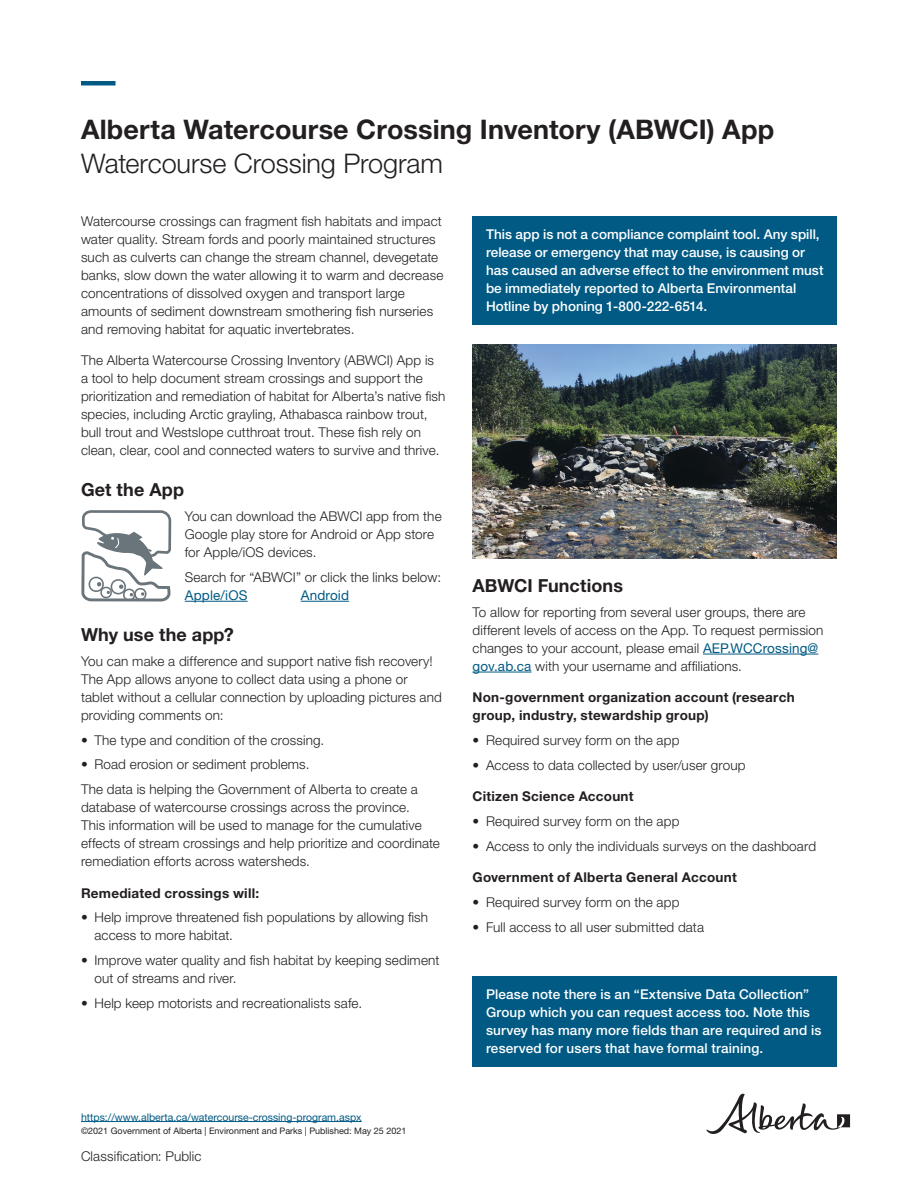
<style>
.page{position:relative;width:918px;height:1188px;background:#fff}
.page>*{position:absolute;margin:0;border:0;box-sizing:border-box;transform-origin:0 0}
.Header_1{font:700 27px "Helvetica Neue LT Std";letter-spacing:.005em;color:#231f20}
.Header_2{font:300 27px "Helvetica Neue LT Std";letter-spacing:-.005em;color:#231f20}
.Subheading_1{font:700 18px "Helvetica Neue LT Std";letter-spacing:.01em;color:#231f20}
.Body_Copy{font:300 13.5px/18px "Helvetica Neue LT Std";letter-spacing:.01em;color:#231f20}
.Pull_Out_box_-_Body{font:500 13.5px/18px "Helvetica Neue LT Std";letter-spacing:.005em;color:#fff}
.Subheading_3{font:700 13.5px/18px "Helvetica Neue LT Std";letter-spacing:.02em;color:#231f20}
.Body_Copy-2{font:13.5px "Helvetica Neue LT Std";letter-spacing:.01em;color:#005a84}
.t1{font:10.5px "Helvetica Neue LT Std";color:#005a84}
.t2{font:9px "Helvetica Neue LT Std";color:#231f20}
.s1{font-weight:400;color:#005a84}
</style>
<div class="page">
<hr style="left:81px;top:1121px;width:281px;height:1px;background:#005a84">
<div style="left:81px;top:81px;width:35px;height:5px;background:#005a84"></div>
<hr style="left:185px;top:601px;width:63px;height:1px;background:#005a84">
<hr style="left:301px;top:601px;width:48px;height:1px;background:#005a84">
<hr style="left:703px;top:654px;width:115px;height:1px;background:#005a84">
<hr style="left:472px;top:672px;width:59px;height:1px;background:#005a84">
<div style="left:472px;top:216px;width:365px;height:109px;background:#005a84"></div>
<svg style="left:81px;top:510px;width:90px;height:92px"></svg>
<img style="left:472px;top:345px;width:365px;height:214px">
<div style="left:472px;top:976px;width:365px;height:90px;background:#005a84"></div>
<svg style="left:706px;top:1093px;width:144px;height:41px"></svg>
<p class="Header_1" style="left:81px;top:112px;width:695px">Alberta Watercourse Crossing Inventory (ABWCI) App</p>
<p class="Header_2" style="left:81px;top:147px;width:363px">Watercourse Crossing Program</p>
<p class="Body_Copy" style="left:81px;top:212px;width:364px">Watercourse crossings can fragment fish habitats and impact water quality. Stream fords and poorly maintained structures such as culverts can change the stream channel, devegetate banks, slow down the water allowing it to warm and decrease concentrations of dissolved oxygen and transport large amounts of sediment downstream smothering fish nurseries and removing habitat for aquatic invertebrates.</p>
<p class="Body_Copy" style="left:81px;top:351px;width:366px">The Alberta Watercourse Crossing Inventory (ABWCI) App is<br>a tool to help document stream crossings and support the prioritization and remediation of habitat for Alberta’s native fish species, including Arctic grayling, Athabasca rainbow trout, bull trout and Westslope cutthroat trout. These fish rely on clean, clear, cool and connected waters to survive and thrive.</p>
<p class="Subheading_1" style="left:81px;top:479px;width:105px">Get the App</p>
<p class="Body_Copy" style="left:185px;top:507px;width:258px">You can download the ABWCI app from the<br>Google play store for Android or App store for Apple/iOS devices.</p>
<p class="Body_Copy" style="left:185px;top:568px;width:258px">Search for “ABWCI” or click the links below:</p>
<p class="Body_Copy-2" style="left:185px;top:587px;width:64px">Apple/iOS</p>
<p class="Body_Copy-2" style="left:301px;top:587px;width:50px">Android</p>
<p class="Subheading_1" style="left:81px;top:624px;width:154px">Why use the app?</p>
<p class="Body_Copy" style="left:81px;top:652px;width:362px">You can make a difference and support native fish recovery!<br>The App allows anyone to collect data using a phone or tablet without a cellular connection by uploading pictures and providing comments on:</p>
<p class="Body_Copy" style="left:81px;top:731px;width:245px">• The type and condition of the crossing.</p>
<p class="Body_Copy" style="left:81px;top:755px;width:230px">• Road erosion or sediment problems.</p>
<p class="Body_Copy" style="left:81px;top:780px;width:360px">The data is helping the Government of Alberta to create a database of watercourse crossings across the province.<br>This information will be used to manage for the cumulative effects of stream crossings and help prioritize and coordinate remediation efforts across watersheds.</p>
<p class="Subheading_3" style="left:81px;top:884px;width:180px">Remediated crossings will:</p>
<p class="Body_Copy" style="left:94px;top:908px;width:335px;text-indent:-14px">• Help improve threatened fish populations by allowing fish access to more habitat.</p>
<p class="Body_Copy" style="left:94px;top:951px;width:347px;text-indent:-14px">• Improve water quality and fish habitat by keeping sediment out of streams and river.</p>
<p class="Body_Copy" style="left:81px;top:994px;width:283px">• Help keep motorists and recreationalists safe.</p>
<p class="Pull_Out_box_-_Body" style="left:486px;top:225px;width:339px">This app is not a compliance complaint tool. Any spill, release or emergency that may cause, is causing or has caused an adverse effect to the environment must be immediately reported to Alberta Environmental Hotline by phoning 1-800-222-6514.</p>
<p class="Subheading_1" style="left:472px;top:574px;width:152px">ABWCI Functions</p>
<p class="Body_Copy" style="left:472px;top:603px;width:353px">To allow for reporting from several user groups, there are different levels of access on the App. To request permission changes to your account, please email <span class="s1">AEP.WCCrossing@ gov.ab.ca</span> with your username and affiliations.</p>
<p class="Subheading_3" style="left:472px;top:688px;width:324px">Non-government organization account (research group, industry, stewardship group)</p>
<p class="Body_Copy" style="left:472px;top:731px;width:208px">• Required survey form on the app</p>
<p class="Body_Copy" style="left:472px;top:756px;width:275px">• Access to data collected by user/user group</p>
<p class="Subheading_3" style="left:472px;top:787px;width:163px">Citizen Science Account</p>
<p class="Body_Copy" style="left:472px;top:812px;width:208px">• Required survey form on the app</p>
<p class="Body_Copy" style="left:472px;top:837px;width:345px">• Access to only the individuals surveys on the dashboard</p>
<p class="Subheading_3" style="left:472px;top:868px;width:266px">Government of Alberta General Account</p>
<p class="Body_Copy" style="left:472px;top:893px;width:208px">• Required survey form on the app</p>
<p class="Body_Copy" style="left:472px;top:918px;width:233px">• Full access to all user submitted data</p>
<p class="Pull_Out_box_-_Body" style="left:486px;top:985px;width:337px">Please note there is an “Extensive Data Collection” Group which you can request access too. Note this survey has many more fields than are required and is reserved for users that have formal training.</p>
<p class="t1" style="left:81px;top:1111px;width:282px">https://www.alberta.ca/watercourse-crossing-program.aspx</p>
<p class="t2" style="left:81px;top:1125px;width:327px">©2021 Government of Alberta | Environment and Parks | Published: May 25 2021</p>
<p class="Body_Copy" style="left:81px;top:1147px;width:122px">Classification: Public</p>
</div>
